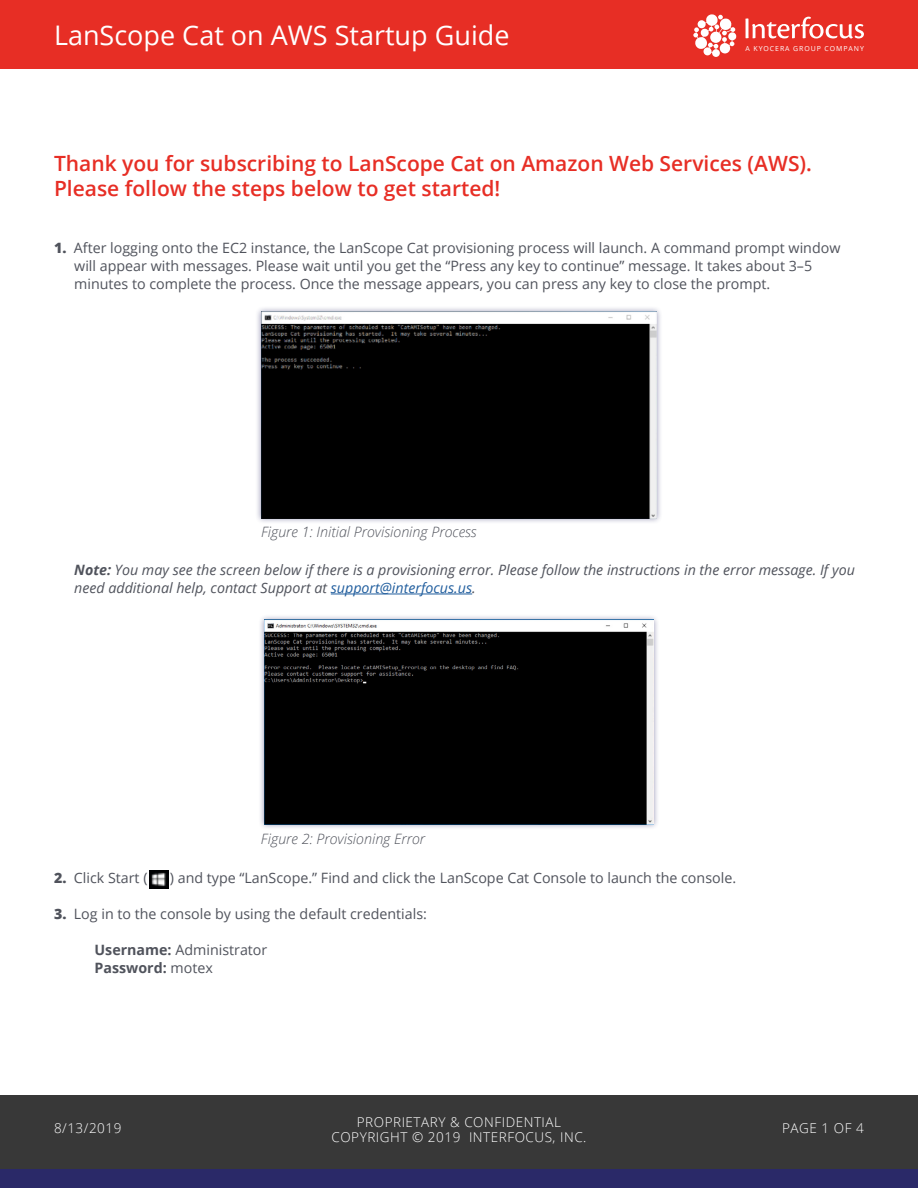
<style>
.page{position:relative;width:918px;height:1188px;background:#fff}
.page>*{position:absolute;margin:0;border:0;box-sizing:border-box;transform-origin:0 0}
.t1{font:27px "Open Sans";color:#fff}
.t2{font:600 21px/25.2px "Open Sans";color:#e72e25}
.t3{font:14.25px/18px "Open Sans";color:#50535c}
.t4{font:italic 14.25px/18px "Open Sans";color:#50535c}
.t5{font:italic 300 14.25px "Open Sans";color:#50535c}
.t6{font:700 14.25px/18px "Open Sans";color:#50535c}
.t7{font:300 13.5px/15px "Open Sans";letter-spacing:.04em;color:#fff;text-align:center}
.t8{font:6.9px "Open Sans";letter-spacing:.135em;color:#fff}
.s1{font-weight:800}
.s2{font-weight:700}
.s3{color:#215e9e}
.s4{font-weight:400}
</style>
<div class="page">
<div style="left:255px;top:306px;width:408px;height:218px;background:#2a2968;opacity:.5"></div>
<img style="left:261px;top:312px;width:396px;height:206px">
<hr style="left:331px;top:594px;width:141px;height:1px;background:#215e9e">
<div style="left:258px;top:614px;width:402px;height:216px;background:#2a2968;opacity:.5"></div>
<img style="left:264px;top:620px;width:390px;height:204px">
<div style="left:0;top:0;width:918px;height:68px;background:#e72e25"></div>
<svg style="left:693px;top:14px;width:44px;height:43px"></svg>
<svg style="left:745px;top:17px;width:119px;height:21px"></svg>
<div style="left:0;top:1095px;width:918px;height:93px;background:#383838"></div>
<div style="left:0;top:1169px;width:918px;height:19px;background:#2a2968"></div>
<img style="left:149px;top:870px;width:20px;height:18px">
<h1 class="t1" style="left:54px;top:17px;width:457px">LanScope Cat on AWS Startup Guide</h1>
<p class="t8" style="left:746px;top:44px;width:120px">A KYOCERA GROUP COMPANY</p>
<h2 class="t2" style="left:54px;top:151px;width:759px">Thank you for subscribing to LanScope Cat on Amazon Web Services (AWS).<br>Please follow the steps below to get started!</h2>
<p class="t3" style="left:74px;top:238px;width:768px;text-indent:-20px"><span class="s1">1.</span> After logging onto the EC2 instance, the LanScope Cat provisioning process will launch. A command prompt window will appear with messages. Please wait until you get the “Press any key to continue” message. It takes about 3–5 minutes to complete the process. Once the message appears, you can press any key to close the prompt.</p>
<p class="t5" style="left:261px;top:523px;width:217px">Figure 1: Initial Provisioning Process</p>
<p class="t4" style="left:74px;top:560px;width:782px"><span class="s2">Note:</span> You may see the screen below if there is a provisioning error. Please follow the instructions in the error message. If you need additional help, contact Support at <span class="s3">support@interfocus.us</span>.</p>
<p class="t5" style="left:261px;top:829px;width:166px">Figure 2: Provisioning Error</p>
<p class="t3" style="left:54px;top:869px;width:95px"><span class="s1">2.</span> Click Start (</p>
<p class="t3" style="left:170px;top:869px;width:568px">) and type “LanScope.” Find and click the LanScope Cat Console to launch the console.</p>
<p class="t3" style="left:54px;top:905px;width:375px"><span class="s1">3.</span> Log in to the console by using the default credentials:</p>
<p class="t6" style="left:94px;top:941px;width:174px">Username: <span class="s4">Administrator<br></span>Password: <span class="s4">motex</span></p>
<p class="t7" style="left:332px;top:1114px;width:256px">PROPRIETARY &amp; CONFIDENTIAL<br>COPYRIGHT © 2019 INTERFOCUS, INC.</p>
<p class="t7" style="left:54px;top:1120px;width:69px">8/13/2019</p>
<p class="t7" style="left:782px;top:1120px;width:83px">PAGE 1 OF 4</p>
</div>
